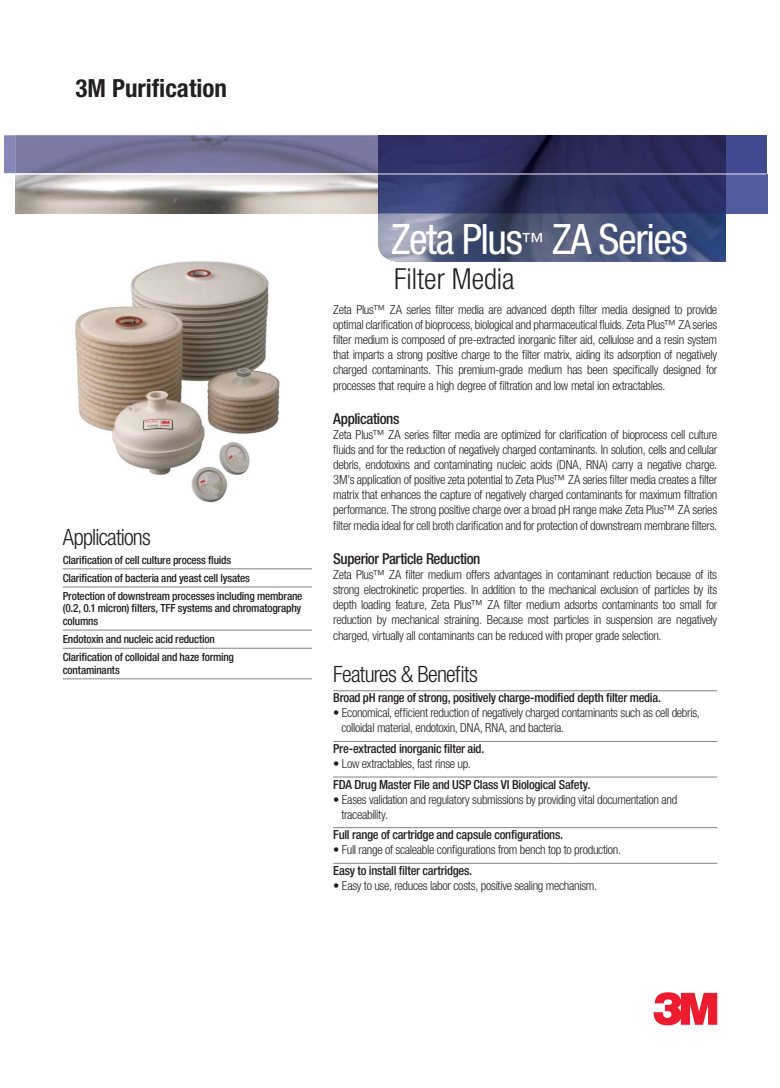
<style>
.page{position:relative;width:780px;height:1088px;background:#fff}
.page>*{position:absolute;margin:0;border:0;box-sizing:border-box;transform-origin:0 0}
.t1{font:condensed 42px "Helvetica Neue";letter-spacing:-.035em;color:#fff}
.t2{font:300 condensed 29px "Helvetica Neue";color:#231f20}
.t3{font:700 condensed 25px "Helvetica Neue";color:#231f20}
.t4{font:300 condensed 22.5px "Helvetica Neue LT Std";letter-spacing:-.035em;color:#231f20}
.t5{font:500 condensed 15px "Helvetica Neue LT Std";letter-spacing:-.03em;color:#231f20}
.t6{font:300 condensed 12.5px/15px "Helvetica Neue LT Std";letter-spacing:-.025em;color:#231f20;text-align:justify}
.t7{font:500 condensed 12.5px/20.6px "Helvetica Neue LT Std";letter-spacing:-.02em;color:#231f20}
.t8{font:500 condensed 11.25px/18.1px "Helvetica Neue LT Std";letter-spacing:-.015em;color:#231f20}
.s1{font-size:22.5px}
.s2{font-weight:300}
.s3{font-weight:500}
</style>
<div class="page">
<img style="left:378px;top:175px;width:348px;height:87px">
<img style="left:15px;top:175px;width:363px;height:38px">
<div style="left:726px;top:174px;width:41px;height:39px;background:#515c9f"></div>
<img style="left:378px;top:174px;width:1px;height:39px">
<svg style="left:5px;top:135px;width:763px;height:40px;background:#555681"></svg>
<hr style="left:333px;top:690px;width:384px;height:1px;background:#808285">
<hr style="left:333px;top:741px;width:384px;height:1px;background:#808285">
<hr style="left:333px;top:777px;width:384px;height:1px;background:#808285">
<hr style="left:333px;top:827px;width:384px;height:1px;background:#808285">
<hr style="left:333px;top:863px;width:384px;height:1px;background:#808285">
<svg style="left:653px;top:992px;width:64px;height:33px"></svg>
<img style="left:75px;top:261px;width:205px;height:242px">
<hr style="left:63px;top:568px;width:249px;height:1px;background:#808285">
<hr style="left:63px;top:587px;width:249px;height:1px;background:#808285">
<hr style="left:63px;top:630px;width:249px;height:1px;background:#808285">
<hr style="left:63px;top:648px;width:249px;height:1px;background:#808285">
<hr style="left:63px;top:678px;width:249px;height:1px;background:#808285">
<p class="t3" style="left:76px;top:80px;width:153px">3M Purification</p>
<p class="t4" style="left:63px;top:529px;width:90px">Applications</p>
<p class="t8" style="left:63px;top:552px;width:241px">Clarification of cell culture process fluids<br>Clarification of bacteria and yeast cell lysates<br>Protection of downstream processes including membrane</p>
<p class="t8" style="left:63px;top:603px;width:240px;line-height:12.5px">(0.2, 0.1 micron) filters, TFF systems and chromatography columns</p>
<p class="t8" style="left:63px;top:631px;width:173px">Endotoxin and nucleic acid reduction<br>Clarification of colloidal and haze forming</p>
<p class="t8" style="left:63px;top:662px;width:59px">contaminants</p>
<p class="t1" style="left:391px;top:224px;width:298px">Zeta Plus<span class="s1">™</span> ZA Series</p>
<p class="t2" style="left:394px;top:268px;width:122px">Filter Media</p>
<p class="t6" style="left:333px;top:303px;width:385px">Zeta Plus™ ZA series filter media are advanced depth filter media designed to provide optimal clarification of bioprocess, biological and pharmaceutical fluids. Zeta Plus™ ZA series filter medium is composed of pre-extracted inorganic filter aid, cellulose and a resin system that imparts a strong positive charge to the filter matrix, aiding its adsorption of negatively charged contaminants. This premium-grade medium has been specifically designed for</p>
<p class="t6" style="left:333px;top:379px;width:333px">processes that require a high degree of filtration and low metal ion extractables.</p>
<p class="t5" style="left:333px;top:413px;width:68px">Applications</p>
<p class="t6" style="left:333px;top:428px;width:385px">Zeta Plus™ ZA series filter media are optimized for clarification of bioprocess cell culture fluids and for the reduction of negatively charged contaminants. In solution, cells and cellular debris, endotoxins and contaminating nucleic acids (DNA, RNA) carry a negative charge.<br>3M’s application of positive zeta potential to Zeta Plus™ ZA series filter media creates a filter matrix that enhances the capture of negatively charged contaminants for maximum filtration performance. The strong positive charge over a broad pH range make Zeta Plus™ ZA series</p>
<p class="t6" style="left:333px;top:520px;width:385px">filter media ideal for cell broth clarification and for protection of downstream membrane filters.</p>
<p class="t5" style="left:333px;top:553px;width:149px">Superior Particle Reduction</p>
<p class="t6" style="left:333px;top:569px;width:385px">Zeta Plus™ ZA filter medium offers advantages in contaminant reduction because of its strong electrokinetic properties. In addition to the mechanical exclusion of particles by its depth loading feature, Zeta Plus™ ZA filter medium adsorbs contaminants too small for reduction by mechanical straining. Because most particles in suspension are negatively</p>
<p class="t6" style="left:333px;top:630px;width:330px">charged, virtually all contaminants can be reduced with proper grade selection.</p>
<p class="t4" style="left:333px;top:666px;width:146px">Features &amp; Benefits</p>
<p class="t7" style="left:333px;top:689px;width:329px">Broad pH range of strong, positively charge-modified depth filter media.</p>
<p class="t6" style="left:341px;top:707px;width:360px;text-indent:-8px">• Economical, efficient reduction of negatively charged contaminants such as cell debris, colloidal material, endotoxin, DNA, RNA, and bacteria.</p>
<p class="t7" style="left:333px;top:740px;width:152px">Pre-extracted inorganic filter aid.</p>
<p class="t7" style="left:333px;top:755px;width:259px"><span class="s2">• Low extractables, fast rinse up.<br></span>FDA Drug Master File and USP Class VI Biological Safety.</p>
<p class="t6" style="left:341px;top:793px;width:337px;text-indent:-8px">• Eases validation and regulatory submissions by providing vital documentation and traceability.</p>
<p class="t7" style="left:333px;top:826px;width:231px">Full range of cartridge and capsule configurations.</p>
<p class="t6" style="left:333px;top:841px;width:289px;line-height:20.6px">• Full range of scaleable configurations from bench top to production.<br><span class="s3">Easy to install filter cartridges.</span></p>
<p class="t6" style="left:333px;top:879px;width:265px">• Easy to use, reduces labor costs, positive sealing mechanism.</p>
</div>
